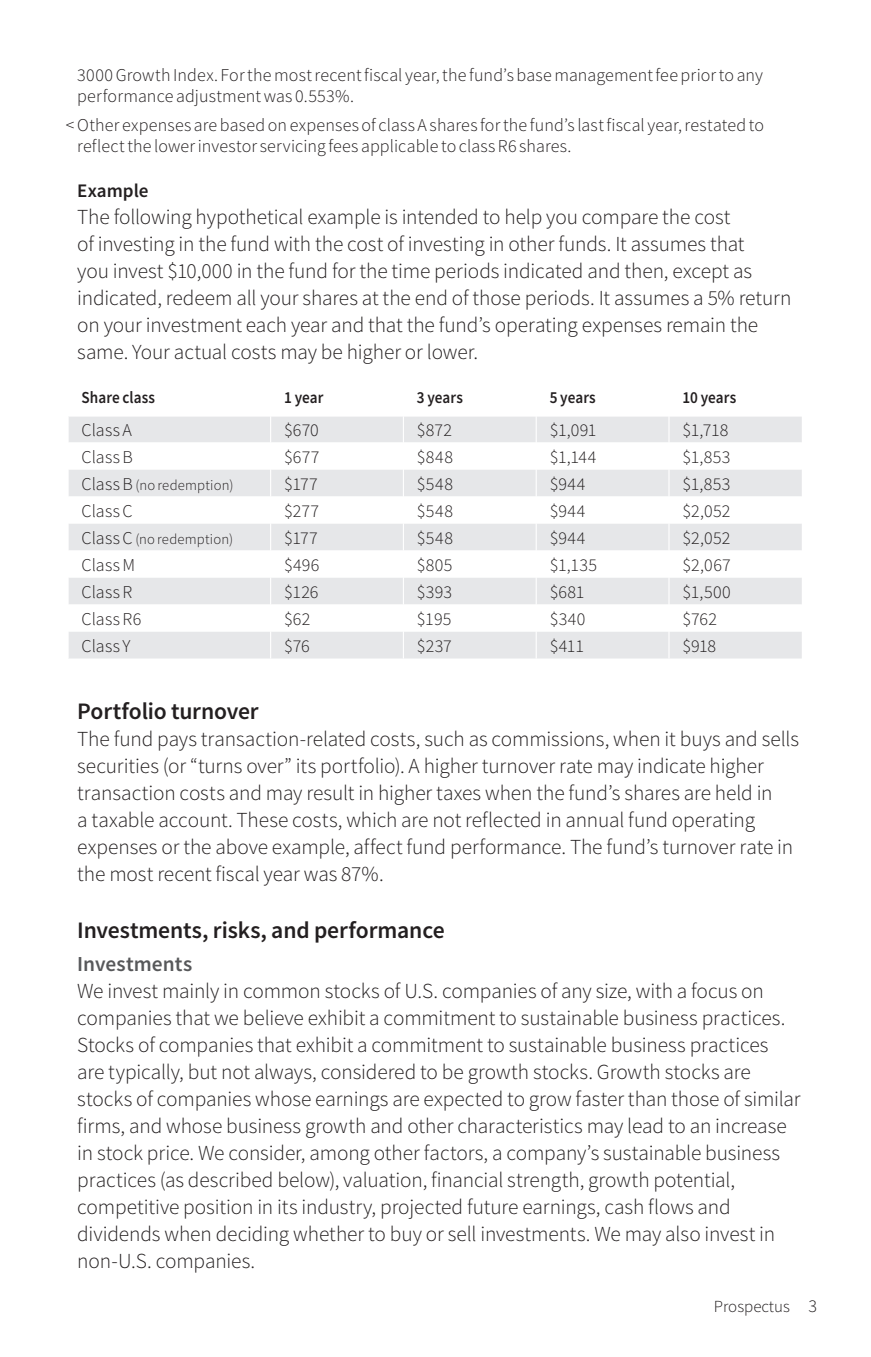
<style>
.page{position:relative;width:871px;height:1357px;background:#fff}
.page>*{position:absolute;margin:0;border:0;box-sizing:border-box;transform-origin:0 0}
.SubHead_1{font:600 23.62px "Source Sans Pro";letter-spacing:-.005em;color:#231f20}
.Text{font:300 21.38px/27px "Source Sans Pro";letter-spacing:-.005em;color:#231f20}
.SubHead_2{font:600 21.38px "Source Sans Pro";letter-spacing:.005em;color:#57585a}
.SubHead_3{font:600 19.12px "Source Sans Pro";color:#231f20}
.Foot_symbol2{font:300 18px/21.4px "Source Sans Pro";letter-spacing:.01em;color:#231f20}
.Table_Left{font:300 18px "Source Sans Pro";letter-spacing:.015em;color:#231f20}
.Table_ColHd_Left{font:600 16.88px "Source Sans Pro";letter-spacing:.005em;color:#231f20;scale:.9 1}
.t1{font:300 16.88px "Source Sans Pro";color:#231f20}
.Table_Left-2{font:300 14.62px "Source Sans Pro";letter-spacing:.015em;color:#231f20}
.s1{font-size:18px}
</style>
<div class="page">
<div style="left:69px;top:417px;width:733px;height:241px;background:#e6e7e9"></div>
<svg style="left:69px;top:442px;width:733px;height:189px"></svg>
<svg style="left:270px;top:417px;width:1px;height:241px"></svg>
<svg style="left:403px;top:417px;width:1px;height:241px"></svg>
<svg style="left:536px;top:417px;width:1px;height:241px"></svg>
<svg style="left:668px;top:417px;width:1px;height:241px"></svg>
<p class="Foot_symbol2" style="left:77px;top:64px;width:687px">3000 Growth Index. For the most recent fiscal year, the fund’s base management fee prior to any performance adjustment was 0.553%.</p>
<p class="Foot_symbol2" style="left:77px;top:114px;width:688px;text-indent:-12px">&lt;Other expenses are based on expenses of class A shares for the fund’s last fiscal year, restated to reflect the lower investor servicing fees applicable to class R6 shares.</p>
<p class="SubHead_3" style="left:77px;top:178px;width:73px">Example</p>
<p class="Text" style="left:77px;top:203px;width:716px">The following hypothetical example is intended to help you compare the cost<br>of investing in the fund with the cost of investing in other funds. It assumes that<br>you invest $10,000 in the fund for the time periods indicated and then, except as indicated, redeem all your shares at the end of those periods. It assumes a 5% return on your investment each year and that the fund’s operating expenses remain the same. Your actual costs may be higher or lower.</p>
<p class="Table_ColHd_Left" style="left:82px;top:386px;width:83px">Share class</p>
<p class="Table_ColHd_Left" style="left:284px;top:386px;width:45px">1 year</p>
<p class="Table_ColHd_Left" style="left:417px;top:386px;width:53px">3 years</p>
<p class="Table_ColHd_Left" style="left:550px;top:386px;width:53px">5 years</p>
<p class="Table_ColHd_Left" style="left:682px;top:386px;width:61px">10 years</p>
<p class="Table_Left" style="left:82px;top:419px;width:52px">Class A</p>
<p class="Table_Left" style="left:284px;top:419px;width:36px">$670</p>
<p class="Table_Left" style="left:417px;top:419px;width:37px">$872</p>
<p class="Table_Left" style="left:550px;top:419px;width:48px">$1,091</p>
<p class="Table_Left" style="left:682px;top:419px;width:47px">$1,718</p>
<p class="Table_Left" style="left:82px;top:446px;width:53px">Class B</p>
<p class="Table_Left" style="left:284px;top:446px;width:37px">$677</p>
<p class="Table_Left" style="left:417px;top:446px;width:38px">$848</p>
<p class="Table_Left" style="left:550px;top:446px;width:48px">$1,144</p>
<p class="Table_Left" style="left:682px;top:446px;width:50px">$1,853</p>
<p class="Table_Left-2" style="left:82px;top:476px;width:153px"><span class="s1">Class B</span> (no redemption)</p>
<p class="Table_Left" style="left:284px;top:473px;width:35px">$177</p>
<p class="Table_Left" style="left:417px;top:473px;width:38px">$548</p>
<p class="Table_Left" style="left:550px;top:473px;width:37px">$944</p>
<p class="Table_Left" style="left:682px;top:473px;width:50px">$1,853</p>
<p class="Table_Left" style="left:82px;top:500px;width:53px">Class C</p>
<p class="Table_Left" style="left:284px;top:500px;width:36px">$277</p>
<p class="Table_Left" style="left:417px;top:500px;width:38px">$548</p>
<p class="Table_Left" style="left:550px;top:500px;width:37px">$944</p>
<p class="Table_Left" style="left:682px;top:500px;width:49px">$2,052</p>
<p class="Table_Left-2" style="left:82px;top:530px;width:153px"><span class="s1">Class C</span> (no redemption)</p>
<p class="Table_Left" style="left:284px;top:527px;width:35px">$177</p>
<p class="Table_Left" style="left:417px;top:527px;width:38px">$548</p>
<p class="Table_Left" style="left:550px;top:527px;width:37px">$944</p>
<p class="Table_Left" style="left:682px;top:527px;width:49px">$2,052</p>
<p class="Table_Left" style="left:82px;top:554px;width:55px">Class M</p>
<p class="Table_Left" style="left:284px;top:554px;width:37px">$496</p>
<p class="Table_Left" style="left:417px;top:554px;width:37px">$805</p>
<p class="Table_Left" style="left:550px;top:554px;width:49px">$1,135</p>
<p class="Table_Left" style="left:682px;top:554px;width:50px">$2,067</p>
<p class="Table_Left" style="left:82px;top:581px;width:52px">Class R</p>
<p class="Table_Left" style="left:284px;top:581px;width:36px">$126</p>
<p class="Table_Left" style="left:417px;top:581px;width:37px">$393</p>
<p class="Table_Left" style="left:550px;top:581px;width:36px">$681</p>
<p class="Table_Left" style="left:682px;top:581px;width:50px">$1,500</p>
<p class="Table_Left" style="left:82px;top:608px;width:61px">Class R6</p>
<p class="Table_Left" style="left:284px;top:608px;width:28px">$62</p>
<p class="Table_Left" style="left:417px;top:608px;width:36px">$195</p>
<p class="Table_Left" style="left:550px;top:608px;width:37px">$340</p>
<p class="Table_Left" style="left:682px;top:608px;width:36px">$762</p>
<p class="Table_Left" style="left:82px;top:635px;width:51px">Class Y</p>
<p class="Table_Left" style="left:284px;top:635px;width:27px">$76</p>
<p class="Table_Left" style="left:417px;top:635px;width:36px">$237</p>
<p class="Table_Left" style="left:550px;top:635px;width:36px">$411</p>
<p class="Table_Left" style="left:682px;top:635px;width:35px">$918</p>
<p class="SubHead_1" style="left:77px;top:696px;width:183px">Portfolio turnover</p>
<p class="Text" style="left:77px;top:726px;width:723px">The fund pays transaction-related costs, such as commissions, when it buys and sells securities (or “turns over” its portfolio). A higher turnover rate may indicate higher transaction costs and may result in higher taxes when the fund’s shares are held in<br>a taxable account. These costs, which are not reflected in annual fund operating expenses or the above example, affect fund performance. The fund’s turnover rate in the most recent fiscal year was 87%.</p>
<p class="SubHead_1" style="left:77px;top:914px;width:369px">Investments, risks, and performance</p>
<p class="SubHead_2" style="left:77px;top:950px;width:117px">Investments</p>
<p class="Text" style="left:77px;top:978px;width:725px">We invest mainly in common stocks of U.S. companies of any size, with a focus on companies that we believe exhibit a commitment to sustainable business practices.<br>Stocks of companies that exhibit a commitment to sustainable business practices are typically, but not always, considered to be growth stocks. Growth stocks are stocks of companies whose earnings are expected to grow faster than those of similar firms, and whose business growth and other characteristics may lead to an increase in stock price. We consider, among other factors, a company’s sustainable business practices (as described below), valuation, financial strength, growth potential, competitive position in its industry, projected future earnings, cash flows and dividends when deciding whether to buy or sell investments. We may also invest in non-U.S. companies.</p>
<p class="t1" style="left:714px;top:1296px;width:105px">Prospectus <span class="s1">3</span></p>
</div>
